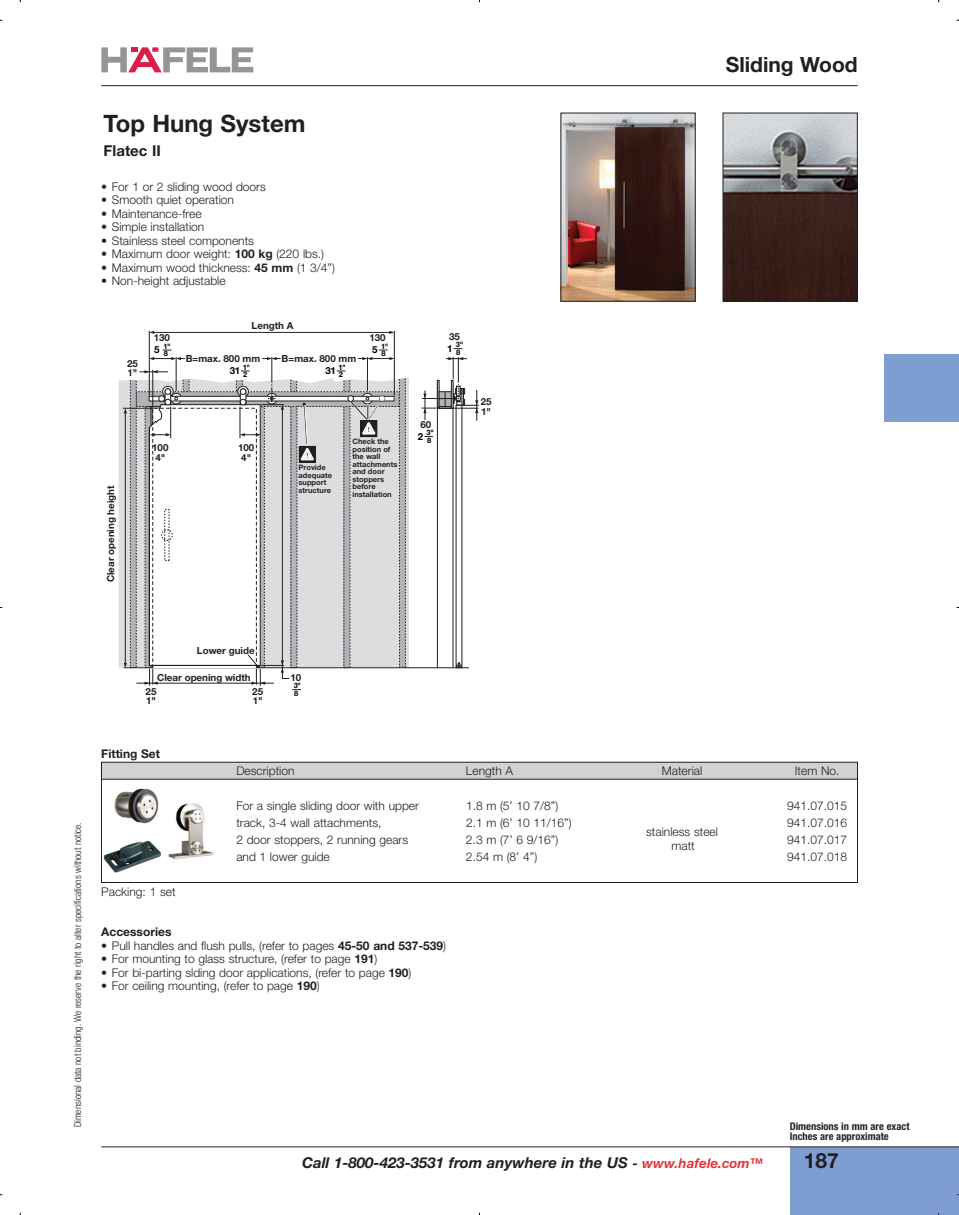
<style>
.page{position:relative;width:959px;height:1215px;background:#fff}
.page>*{position:absolute;margin:0;border:0;box-sizing:border-box;transform-origin:0 0}
.t1{font:700 24px "Helvetica Neue";color:#231f20}
.t2{font:700 21px "Helvetica Neue";color:#231f20}
.t3{font:italic 700 15px "Helvetica Neue";color:#231f20}
.t4{font:700 15px "Helvetica Neue";color:#231f20}
.t5{font:300 12px "Helvetica Neue";color:#231f20}
.t6{font:700 12px "Helvetica Neue";color:#231f20}
.t7{font:700 condensed 10.5px/10.5px "Helvetica Neue";color:#231f20}
.t8{font:700 9.75px/9.8px "Helvetica Neue";color:#231f20}
.t9{font:300 condensed 9.75px "Helvetica Neue";color:#231f20}
.t10{font:700 9.75px "Helvetica Neue";color:#000}
.t11{font:700 7.5px/7.5px "Helvetica Neue";color:#231f20}
.t12{font:700 7.5px/7.5px "Helvetica Neue";color:#000}
.s1{font-weight:700}
.s2{font-size:13.5px}
.s3{font-size:13.5px;color:#e1373d}
</style>
<div class="page">
<div style="left:790px;top:1147px;width:168px;height:68px;background:#7e9ed2"></div>
<div style="left:884px;top:354px;width:74px;height:68px;background:#7e9ed2"></div>
<hr style="left:101px;top:85px;width:756px;height:1px;background:#231f20">
<hr style="left:101px;top:1147px;width:857px;height:1px;background:#231f20">
<svg style="left:101px;top:47px;width:152px;height:25px"></svg>
<div style="left:101px;top:762px;width:756px;height:17px;background:#d1d2d4"></div>
<hr style="left:101px;top:779px;width:756px;height:1px;background:#231f20">
<div style="left:101px;top:762px;width:756px;height:121px;border:1px solid #231f20"></div>
<img style="left:724px;top:115px;width:131px;height:185px">
<div style="left:722px;top:113px;width:135px;height:189px;border:1px solid #231f20"></div>
<img style="left:562px;top:115px;width:131px;height:185px">
<svg style="left:456px;top:663px;width:6px;height:5px"></svg>
<hr style="left:476px;top:390px;width:1px;height:31px;background:#231f20">
<hr style="left:124px;top:668px;width:345px;height:1px;background:#231f20">
<svg style="left:118px;top:330px;width:336px;height:361px"></svg>
<svg style="left:358px;top:357px;width:36px;height:3px"></svg>
<svg style="left:123px;top:357px;width:192px;height:333px"></svg>
<hr style="left:424px;top:390px;width:1px;height:30px;background:#231f20">
<svg style="left:422px;top:357px;width:57px;height:56px"></svg>
<hr style="left:422px;top:398px;width:33px;height:1px;background:#231f20">
<img style="left:115px;top:789px;width:43px;height:34px">
<img style="left:169px;top:803px;width:44px;height:56px">
<img style="left:104px;top:840px;width:57px;height:33px">
<h1 class="t1" style="left:104px;top:115px;width:203px">Top Hung System</h1>
<p class="t4" style="left:104px;top:145px;width:59px">Flatec II</p>
<p class="t5" style="left:101px;top:182px;width:166px">• For 1 or 2 sliding wood doors</p>
<p class="t5" style="left:101px;top:196px;width:134px">• Smooth quiet operation</p>
<p class="t5" style="left:101px;top:209px;width:102px">• Maintenance-free</p>
<p class="t5" style="left:101px;top:223px;width:104px">• Simple installation</p>
<p class="t5" style="left:101px;top:236px;width:154px">• Stainless steel components</p>
<p class="t5" style="left:101px;top:250px;width:224px">• Maximum door weight: <span class="s1">100 kg</span> (220 lbs.)</p>
<p class="t5" style="left:101px;top:263px;width:235px">• Maximum wood thickness: <span class="s1">45 mm</span> (1 3/4”)</p>
<p class="t5" style="left:101px;top:277px;width:126px"><span class="s1">•</span> Non-height adjustable</p>
<p class="t8" style="left:127px;top:359px;width:12px">25<br>1"</p>
<p class="t8" style="left:154px;top:334px;width:18px">130</p>
<p class="t10" style="left:154px;top:346px;width:7px">5</p>
<p class="t12" style="left:163px;top:343px;width:9px">1"<br>8</p>
<p class="t8" style="left:252px;top:321px;width:43px">Length A</p>
<p class="t8" style="left:186px;top:355px;width:76px">B=max. 800 mm</p>
<p class="t8" style="left:281px;top:355px;width:76px">B=max. 800 mm</p>
<p class="t10" style="left:230px;top:367px;width:12px">31</p>
<p class="t12" style="left:243px;top:364px;width:9px">1"<br>2</p>
<p class="t10" style="left:325px;top:367px;width:12px">31</p>
<p class="t12" style="left:338px;top:364px;width:9px">1"<br>2</p>
<p class="t8" style="left:369px;top:334px;width:18px">130</p>
<p class="t10" style="left:372px;top:346px;width:7px">5</p>
<p class="t12" style="left:381px;top:343px;width:9px">1"<br>8</p>
<p class="t8" style="left:107px;top:582px;width:98px;rotate:-90deg">Clear opening height</p>
<p class="t8" style="left:152px;top:444px;width:18px;text-align:center">100<br>4"</p>
<p class="t8" style="left:238px;top:444px;width:18px;text-align:center">100<br>4"</p>
<p class="t11" style="left:298px;top:465px;width:35px">Provide adequate support structure</p>
<p class="t11" style="left:352px;top:439px;width:46px">Check the position of the wall attachments and door stoppers before installation</p>
<p class="t8" style="left:449px;top:332px;width:12px">35</p>
<p class="t12" style="left:456px;top:342px;width:9px">3"<br>8</p>
<p class="t8" style="left:420px;top:421px;width:12px">60</p>
<p class="t10" style="left:418px;top:433px;width:7px">2</p>
<p class="t12" style="left:426px;top:429px;width:9px">3"<br>8</p>
<p class="t8" style="left:481px;top:397px;width:12px">25<br>1"</p>
<h2 class="t2" style="left:725px;top:57px;width:133px">Sliding Wood</h2>
<p class="t9" style="left:74px;top:1127px;width:307px;rotate:-90deg">Dimensional data not binding. We reserve the right to alter specifications without notice.</p>
<p class="t8" style="left:197px;top:646px;width:59px">Lower guide</p>
<p class="t8" style="left:157px;top:673px;width:95px">Clear opening width</p>
<p class="t8" style="left:146px;top:687px;width:12px">25<br>1"</p>
<p class="t8" style="left:252px;top:687px;width:12px">25<br>1"</p>
<p class="t6" style="left:101px;top:749px;width:60px">Fitting Set</p>
<p class="t8" style="left:290px;top:673px;width:12px">10</p>
<p class="t12" style="left:294px;top:683px;width:9px">3"<br>8</p>
<p class="t5" style="left:236px;top:766px;width:60px">Description</p>
<p class="t5" style="left:466px;top:766px;width:49px">Length A</p>
<p class="t5" style="left:662px;top:766px;width:42px">Material</p>
<p class="t5" style="left:794px;top:766px;width:46px">Item No.</p>
<p class="t5" style="left:236px;top:801px;width:184px">For a single sliding door with upper</p>
<p class="t5" style="left:466px;top:801px;width:94px">1.8 m (5’ 10 7/8”)</p>
<p class="t5" style="left:787px;top:801px;width:62px">941.07.015</p>
<p class="t5" style="left:236px;top:818px;width:147px">track, 3-4 wall attachments,</p>
<p class="t5" style="left:466px;top:818px;width:107px">2.1 m (6’ 10 11/16”)</p>
<p class="t5" style="left:646px;top:827px;width:73px">stainless steel</p>
<p class="t5" style="left:787px;top:818px;width:62px">941.07.016</p>
<p class="t5" style="left:236px;top:835px;width:173px">2 door stoppers, 2 running gears</p>
<p class="t5" style="left:466px;top:835px;width:94px">2.3 m (7’ 6 9/16”)</p>
<p class="t5" style="left:787px;top:835px;width:62px">941.07.017</p>
<p class="t5" style="left:236px;top:853px;width:95px">and 1 lower guide</p>
<p class="t5" style="left:466px;top:853px;width:73px">2.54 m (8’ 4”)</p>
<p class="t5" style="left:787px;top:853px;width:62px">941.07.018</p>
<p class="t5" style="left:671px;top:841px;width:25px">matt</p>
<p class="t5" style="left:101px;top:887px;width:76px">Packing: 1 set</p>
<p class="t6" style="left:101px;top:928px;width:72px">Accessories</p>
<p class="t5" style="left:101px;top:941px;width:346px">• Pull handles and flush pulls, (refer to pages <span class="s1">45-50 and 537-539</span>)</p>
<p class="t5" style="left:101px;top:955px;width:277px">• For mounting to glass structure, (refer to page <span class="s1">191</span>)</p>
<p class="t5" style="left:101px;top:968px;width:312px">• For bi-parting slding door applications, (refer to page <span class="s1">190</span>)</p>
<p class="t5" style="left:101px;top:982px;width:220px">• For ceiling mounting, (refer to page <span class="s1">190</span>)</p>
<p class="t3" style="left:302px;top:1157px;width:462px">Call 1-800-423-3531 from anywhere in the US <span class="s2">-</span> <span class="s3">www.hafele.com™</span></p>
<p class="t7" style="left:789px;top:1121px;width:121px">Dimensions in mm are exact<br>Inches are approximate</p>
<h2 class="t2" style="left:803px;top:1153px;width:37px">187</h2>
</div>
